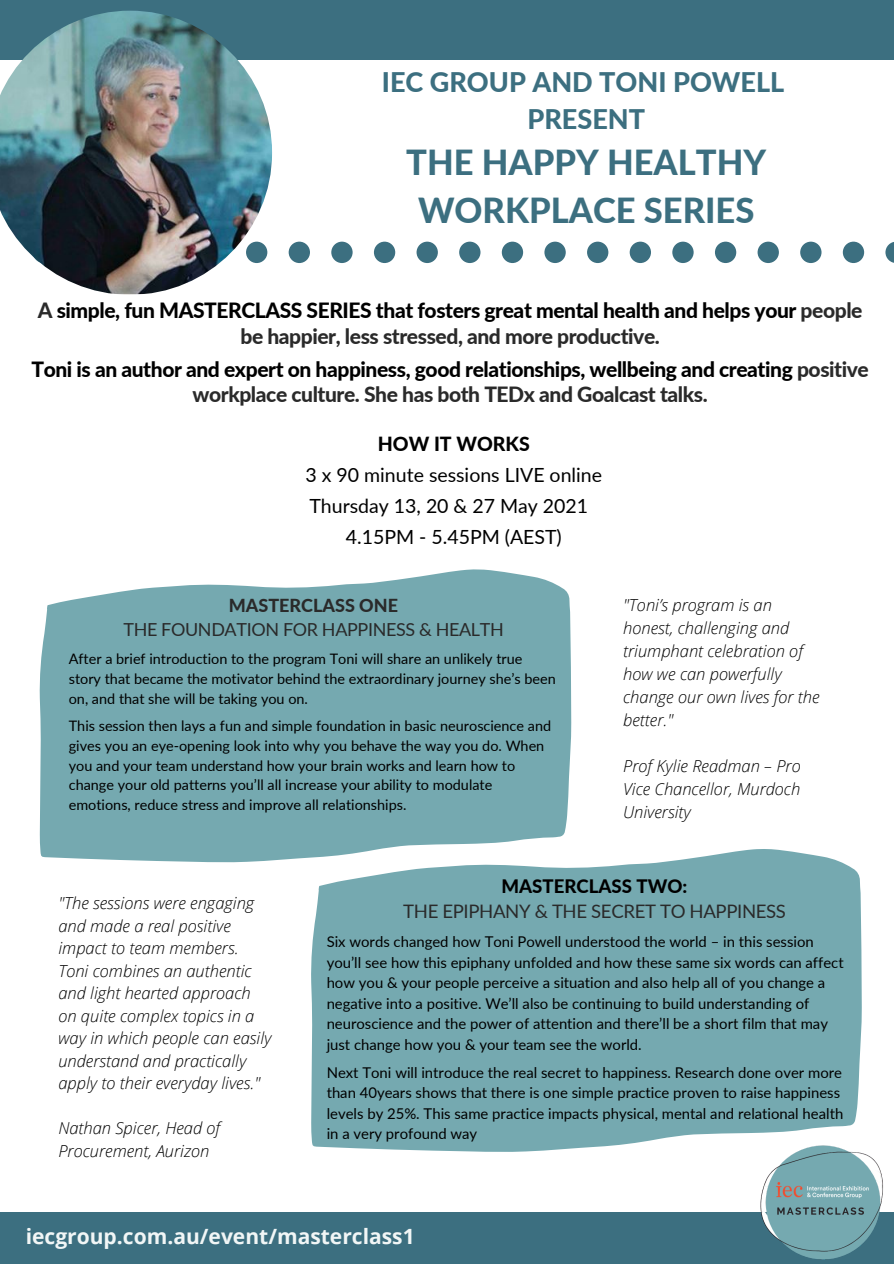
<style>
.page{position:relative;width:894px;height:1264px;background:#fff}
.page>*{position:absolute;margin:0;border:0;box-sizing:border-box;transform-origin:0 0}
.t1{font:800 34.5px/48.2px "Lato";color:#3c6f80;text-align:center}
.t2{font:800 27px/37.3px "Lato";color:#3c6f80;text-align:center}
.t3{font:800 21px/26px "Lato";letter-spacing:-.02em;color:#000;text-align:center}
.t4{font:700 21px "Open Sans";color:#f1f6f6}
.t5{font:19.5px/30.9px "Lato";color:#000;text-align:center}
.t6{font:800 19.5px "Lato";color:#000}
.t7{font:18.6px "Lato";letter-spacing:-.02em;color:#2a2a2a}
.t8{font:800 18.6px "Lato";color:#000}
.t9{font:18px "Lato";letter-spacing:-.02em;color:#2a2a2a}
.t10{font:800 18px "Lato";color:#2a2a2a}
.t11{font:italic 300 16.5px/22.5px "Open Sans";color:#000}
.t12{font:14.85px/20.5px "Lato";color:#000}
.t13{font:14.4px/19.8px "Lato";color:#000}
.s1{color:#2a2a2a}
</style>
<div class="page">
<div style="left:0;top:0;width:893px;height:60px;background:#3c6f80"></div>
<svg style="left:288px;top:242px;width:605px;height:21px"></svg>
<svg style="left:39px;top:569px;width:532px;height:293px;background:#86b3b9"></svg>
<img style="left:0;top:11px;width:272px;height:284px">
<div style="left:0;top:1212px;width:893px;height:51px;background:#3c6f80"></div>
<svg style="left:310px;top:848px;width:551px;height:304px;background:#7fafb5"></svg>
<img style="left:736px;top:1118px;width:147px;height:142px">
<h2 class="t2" style="left:381px;top:62px;width:404px">IEC GROUP AND TONI POWELL<br>PRESENT</h2>
<h1 class="t1" style="left:406px;top:137px;width:361px">THE HAPPY HEALTHY<br>WORKPLACE SERIES</h1>
<h3 class="t3" style="left:38px;top:297px;width:826px"><span class="s1">A</span> simple, fun MASTERCLASS SERIES that fosters great mental health and helps your <span class="s1">people be happier, less stressed, and more productive.</span></h3>
<h3 class="t3" style="left:31px;top:355px;width:838px">Toni is an author and expert on happiness, good relationships, wellbeing and creating <span class="s1">positive workplace culture. She has both TEDx and Goalcast talks.</span></h3>
<h3 class="t6" style="left:378px;top:432px;width:153px">HOW IT WORKS</h3>
<h3 class="t5" style="left:305px;top:459px;width:298px">3 x 90 minute sessions LIVE online<br>Thursday 13, 20 &amp; 27 May 2021<br>4.15PM - 5.45PM (AEST)</h3>
<p class="t10" style="left:229px;top:594px;width:171px">MASTERCLASS ONE</p>
<p class="t9" style="left:123px;top:618px;width:382px">THE FOUNDATION FOR HAPPINESS &amp; HEALTH</p>
<p class="t13" style="left:69px;top:648px;width:488px">After a brief introduction to the program Toni will share an unlikely true story that became the motivator behind the extraordinary journey she’s been on, and that she will be taking you on.</p>
<p class="t13" style="left:69px;top:715px;width:483px">This session then lays a fun and simple foundation in basic neuroscience and gives you an eye-opening look into why you behave the way you do. When you and your team understand how your brain works and learn how to change your old patterns you’ll all increase your ability to modulate emotions, reduce stress and improve all relationships.</p>
<p class="t11" style="left:623px;top:592px;width:198px;line-height:23.1px">"Toni’s program is an honest, challenging and triumphant celebration of how we can powerfully change our own lives for the better."</p>
<p class="t11" style="left:623px;top:754px;width:179px;line-height:23.1px;text-align:justify">Prof Kylie Readman – Pro Vice Chancellor, Murdoch University</p>
<p class="t11" style="left:58px;top:891px;width:215px">"The sessions were engaging and made a real positive impact to team members.<br>Toni combines an authentic and light hearted approach on quite complex topics in a way in which people can easily understand and practically apply to their everyday lives."</p>
<p class="t11" style="left:58px;top:1116px;width:163px">Nathan Spicer, Head of<br>Procurement, Aurizon</p>
<p class="t8" style="left:501px;top:874px;width:187px">MASTERCLASS TWO:</p>
<p class="t7" style="left:403px;top:899px;width:384px">THE EPIPHANY &amp; THE SECRET TO HAPPINESS</p>
<p class="t12" style="left:326px;top:931px;width:518px">Six words changed how Toni Powell understood the world – in this session you’ll see how this epiphany unfolded and how these same six words can affect how you &amp; your people perceive a situation and also help all of you change a negative into a positive. We’ll also be continuing to build understanding of neuroscience and the power of attention and there’ll be a short film that may just change how you &amp; your team see the world.</p>
<p class="t12" style="left:326px;top:1061px;width:518px">Next Toni will introduce the real secret to happiness. Research done over more than 40years shows that there is one simple practice proven to raise happiness levels by 25%. This same practice impacts physical, mental and relational health in a very profound way</p>
<h3 class="t4" style="left:26px;top:1221px;width:390px">iecgroup.com.au/event/masterclass1</h3>
</div>
